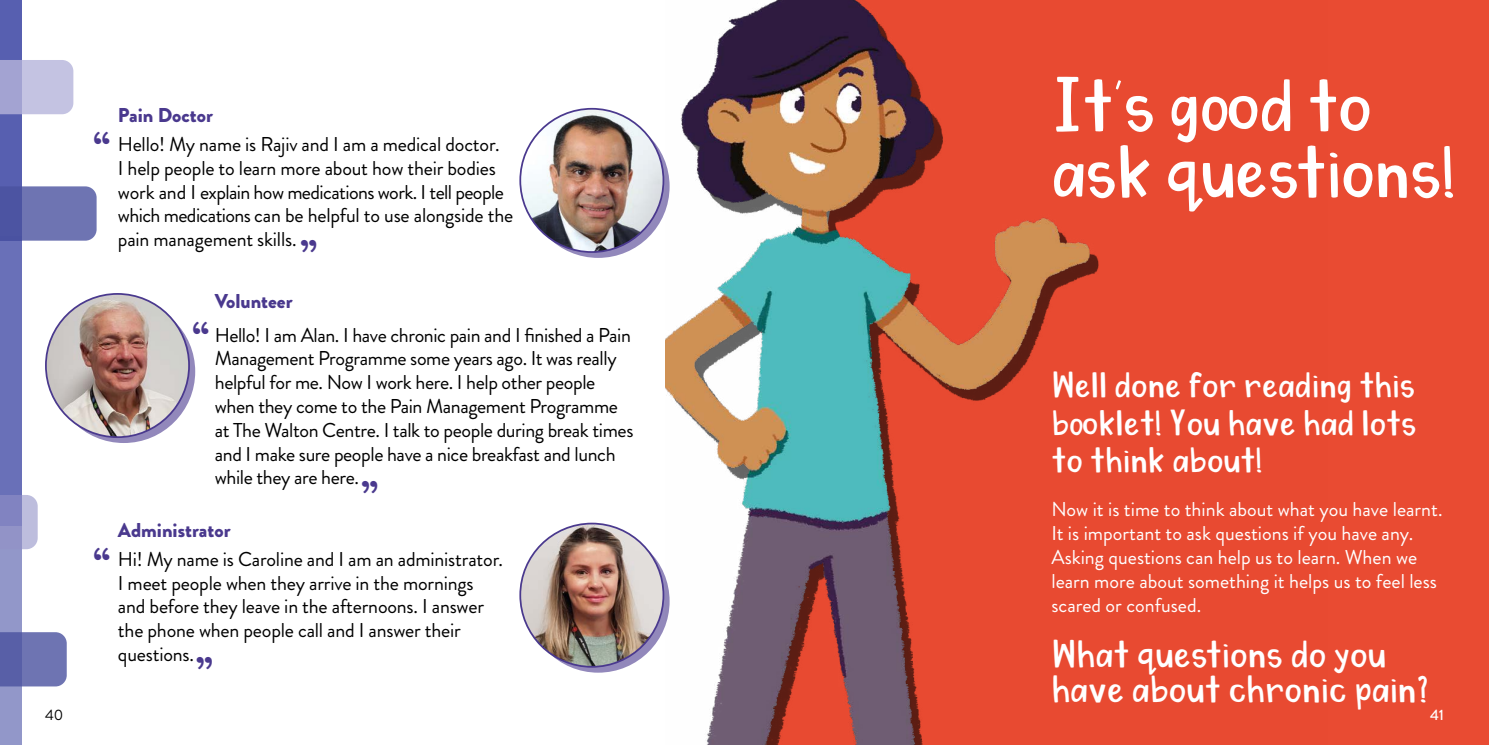
<style>
.page{position:relative;width:1489px;height:745px;background:#fff}
.page>*{position:absolute;margin:0;border:0;box-sizing:border-box;transform-origin:0 0}
.t1{font:75px/66.2px "My Dear Watson";letter-spacing:-.01em;color:#fff}
.t2{font:900 41.25px "Brandon Grotesque";color:#4a398e}
.t3{font:38.75px/35px "My Dear Watson";color:#fff}
.t4{font:36.25px/37.5px "My Dear Watson";color:#fff;text-align:justify}
.t5{font:20px/23.8px "Brandon Grotesque";letter-spacing:-.02em;color:#000}
.t6{font:20px/23.8px "Brandon Grotesque";color:#fff}
.t7{font:900 20px "Brandon Grotesque";color:#4a398e}
.t8{font:15px "Brandon Grotesque";color:#000}
.t9{font:500 15px "Brandon Grotesque";color:#fff}
</style>
<div class="page">
<div style="left:1326px;top:0;width:162px;height:744px;background:#e94b32"></div>
<img style="left:666px;top:0;width:660px;height:744px">
<svg style="left:0;top:0;width:21px;height:744px;background:#6f76ba"></svg>
<svg style="left:0;top:60px;width:73px;height:54px;background:#babadd"></svg>
<svg style="left:0;top:186px;width:97px;height:54px;background:#696faf"></svg>
<svg style="left:0;top:631px;width:67px;height:55px;background:#6b71b1"></svg>
<svg style="left:0;top:494px;width:38px;height:55px;background:#a0a1cf"></svg>
<svg style="left:527px;top:115px;width:142px;height:143px"></svg>
<img style="left:520px;top:109px;width:143px;height:143px;border-radius:72px">
<svg style="left:52px;top:300px;width:143px;height:142px"></svg>
<img style="left:46px;top:294px;width:143px;height:143px;border-radius:72px">
<svg style="left:527px;top:529px;width:142px;height:143px"></svg>
<img style="left:520px;top:523px;width:143px;height:143px;border-radius:72px">
<p class="t2" style="left:94px;top:117px;width:18px">“</p>
<p class="t7" style="left:118px;top:101px;width:96px">Pain Doctor</p>
<p class="t5" style="left:118px;top:132px;width:397px">Hello! My name is Rajiv and I am a medical doctor.<br>I help people to learn more about how their bodies work and I explain how medications work. I tell people which medications can be helpful to use alongside the pain management skills.</p>
<p class="t2" style="left:317px;top:267px;width:18px;rotate:-180deg">“</p>
<p class="t7" style="left:215px;top:286px;width:79px">Volunteer</p>
<p class="t2" style="left:192px;top:307px;width:18px">“</p>
<p class="t5" style="left:215px;top:323px;width:420px">Hello! I am Alan. I have chronic pain and I finished a Pain Management Programme some years ago. It was really helpful for me. Now I work here. I help other people when they come to the Pain Management Programme at The Walton Centre. I talk to people during break times and I make sure people have a nice breakfast and lunch while they are here.</p>
<p class="t2" style="left:378px;top:507px;width:18px;rotate:-180deg">“</p>
<p class="t1" style="left:1051px;top:72px;width:406px">It’s good to ask questions!</p>
<p class="t4" style="left:1051px;top:366px;width:367px">Well done for reading this booklet! You have had lots to think about!</p>
<p class="t6" style="left:1051px;top:497px;width:392px">Now it is time to think about what you have learnt.<br>It is important to ask questions if you have any.<br>Asking questions can help us to learn. When we learn more about something it helps us to feel less scared or confused.</p>
<p class="t7" style="left:118px;top:515px;width:114px">Administrator</p>
<p class="t2" style="left:94px;top:533px;width:18px">“</p>
<p class="t5" style="left:118px;top:547px;width:386px">Hi! My name is Caroline and I am an administrator.<br>I meet people when they arrive in the mornings and before they leave in the afternoons. I answer the phone when people call and I answer their questions.</p>
<p class="t3" style="left:1051px;top:636px;width:378px">What questions do you have about chronic pain?</p>
<p class="t2" style="left:213px;top:683px;width:18px;rotate:-180deg">“</p>
<p class="t8" style="left:45px;top:704px;width:20px">40</p>
<p class="t9" style="left:1429px;top:704px;width:15px">41</p>
</div>
